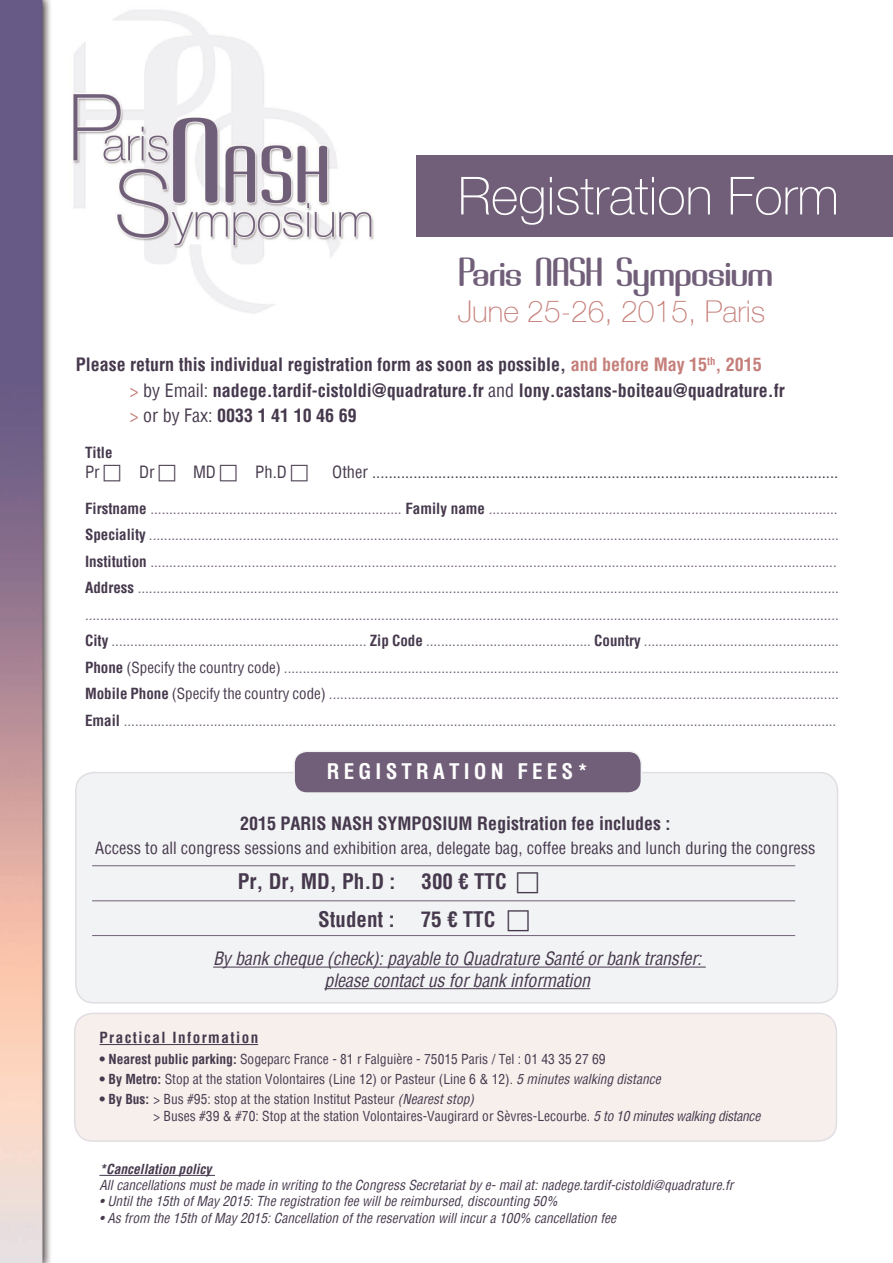
<style>
.page{position:relative;width:893px;height:1263px;background:#fff}
.page>*{position:absolute;margin:0;border:0;box-sizing:border-box;transform-origin:0 0}
.t1{font:100 52.5px "Helve Nue";color:#fff}
.t2{font:34.5px "Brassiere";letter-spacing:-.04em;color:#715f79}
.t3{font:100 30px "Helve Nue";color:#c57f7a}
.t4{font:700 condensed 21px "Helvetica";color:#46394d}
.t5{font:700 condensed 21px "Helvetica";letter-spacing:.2em;color:#fff}
.t6{font:700 condensed 18px "Helvetica";color:#46394d}
.t7{font:italic condensed 18px "Helvetica";letter-spacing:-.01em;color:#46394d}
.t8{font:condensed 16.5px "Helvetica";color:#46394d}
.t9{font:condensed 15px "Helvetica";color:#715f79}
.t10{font:700 condensed 15px "Helvetica";letter-spacing:.1em;color:#46394d}
.t11{font:condensed 13.5px "Helvetica";color:#46394d}
.t12{font:italic condensed 13.5px "Helvetica";color:#46394d}
.t13{font:italic 700 condensed 13.5px "Helvetica";color:#46394d}
.s1{color:#c57f7a}
.s2{font-weight:400;color:#c57f7a}
.s3{font-weight:400}
.s4{font-weight:700;color:#46394d}
.s5{color:#46394d}
.s6{font-weight:700}
.s7{font-style:italic}
</style>
<div class="page">
<img style="left:0;top:0;width:839px;height:1263px">
<div style="left:417px;top:155px;width:476px;height:82px;background:#715f79"></div>
<div style="left:76px;top:772px;width:761px;height:231px;background:#f2f3f4;border-radius:18px"></div>
<div style="left:75px;top:772px;width:763px;height:231px;border:2px solid #e1dde2;border-radius:18px"></div>
<div style="left:75px;top:1013px;width:761px;height:128px;background:#f6efec;border-radius:18px"></div>
<div style="left:74px;top:1013px;width:763px;height:129px;border:2px solid #e1dde2;border-radius:18px"></div>
<div style="left:294px;top:751px;width:347px;height:42px;background:#715f79;border-radius:13px"></div>
<div style="left:293px;top:750px;width:349px;height:44px;border:2px solid #f2f3f4;border-radius:13px"></div>
<hr style="left:213px;top:967px;width:493px;height:1px;background:#46394d">
<hr style="left:324px;top:988px;width:266px;height:1px;background:#46394d">
<hr style="left:92px;top:900px;width:703px;height:1px;background:#715f79">
<hr style="left:92px;top:865px;width:703px;height:1px;background:#715f79">
<hr style="left:92px;top:935px;width:703px;height:1px;background:#715f79">
<hr style="left:99px;top:1175px;width:116px;height:1px;background:#46394d">
<hr style="left:99px;top:1044px;width:159px;height:1px;background:#46394d">
<svg style="left:104px;top:464px;width:25px;height:17px"></svg>
<svg style="left:159px;top:464px;width:24px;height:17px"></svg>
<svg style="left:220px;top:464px;width:25px;height:17px"></svg>
<svg style="left:291px;top:464px;width:17px;height:17px"></svg>
<p class="t1" style="left:458px;top:163px;width:383px">Registration Form</p>
<p class="t2" style="left:458px;top:249px;width:317px">Paris NASH Symposium</p>
<p class="t3" style="left:458px;top:293px;width:309px">June 25-26, 2015, Paris</p>
<p class="t6" style="left:76px;top:352px;width:688px">Please return this individual registration form as soon as possible, <span class="s1">and before May 15</span><sup>th</sup><span class="s1">, 2015</span></p>
<p class="t6" style="left:130px;top:378px;width:656px"><span class="s2">&gt;</span> <span class="s3">by Email:</span> nadege.tardif-cistoldi@quadrature.fr <span class="s3">and</span> lony.castans-boiteau@quadrature.fr</p>
<p class="t6" style="left:130px;top:404px;width:228px"><span class="s2">&gt;</span> <span class="s3">or by Fax:</span> 0033 1 41 10 46 69</p>
<p class="t10" style="left:85px;top:442px;width:29px">Title</p>
<p class="t8" style="left:85px;top:461px;width:16px">Pr</p>
<p class="t8" style="left:139px;top:461px;width:17px">Dr</p>
<p class="t8" style="left:193px;top:461px;width:24px">MD</p>
<p class="t8" style="left:255px;top:461px;width:33px">Ph.D</p>
<p class="t8" style="left:332px;top:461px;width:507px">Other .................................................................................................................</p>
<p class="t9" style="left:85px;top:498px;width:754px"><span class="s4">Firstname</span> ................................................................... <span class="s4">Family name</span> .............................................................................................</p>
<p class="t9" style="left:85px;top:525px;width:755px"><span class="s4">Speciality</span> ........................................................................................................................................................................................</p>
<p class="t9" style="left:85px;top:551px;width:753px"><span class="s4">Institution</span> .......................................................................................................................................................................................</p>
<p class="t9" style="left:85px;top:578px;width:755px"><span class="s4">Address</span> ...........................................................................................................................................................................................</p>
<p class="t9" style="left:85px;top:604px;width:755px">.........................................................................................................................................................................................................</p>
<p class="t9" style="left:85px;top:631px;width:755px"><span class="s4">City</span> .................................................................... <span class="s4">Zip Code</span> ............................................ <span class="s4">Country</span> ....................................................</p>
<p class="t9" style="left:85px;top:657px;width:755px"><span class="s4">Phone</span> <span class="s5">(Specify the country code)</span> ....................................................................................................................................................</p>
<p class="t9" style="left:85px;top:684px;width:755px"><span class="s4">Mobile Phone</span> <span class="s5">(Specify the country code)</span> ........................................................................................................................................</p>
<p class="t9" style="left:85px;top:710px;width:753px"><span class="s4">Email</span> ..............................................................................................................................................................................................</p>
<p class="t5" style="left:327px;top:757px;width:263px">REGISTRATION FEES*</p>
<p class="t6" style="left:240px;top:811px;width:432px">2015 PARIS NASH SYMPOSIUM Registration fee includes :</p>
<p class="t8" style="left:95px;top:837px;width:722px">Access to all congress sessions and exhibition area, delegate bag, coffee breaks and lunch during the congress</p>
<p class="t4" style="left:238px;top:867px;width:270px">Pr, Dr, MD, Ph.D : 300 € TTC</p>
<p class="t4" style="left:318px;top:905px;width:78px">Student :</p>
<p class="t4" style="left:421px;top:905px;width:76px">75 € TTC</p>
<p class="t7" style="left:213px;top:947px;width:490px">By bank cheque (check): payable to Quadrature Santé or bank transfer:</p>
<p class="t7" style="left:324px;top:969px;width:267px">please contact us for bank information</p>
<p class="t10" style="left:99px;top:1028px;width:160px">Practical Information</p>
<p class="t11" style="left:99px;top:1050px;width:508px"><span class="s6">• Nearest public parking:</span> Sogeparc France - 81 r Falguière - 75015 Paris / Tel : 01 43 35 27 69</p>
<p class="t11" style="left:99px;top:1070px;width:563px"><span class="s6">• By Metro:</span> Stop at the station Volontaires (Line 12) or Pasteur (Line 6 &amp; 12). <span class="s7">5 minutes walking distance</span></p>
<p class="t11" style="left:99px;top:1091px;width:376px"><span class="s6">• By Bus:</span> &gt; Bus #95: stop at the station Institut Pasteur <span class="s7">(Nearest stop)</span></p>
<p class="t11" style="left:153px;top:1107px;width:608px">&gt; Buses #39 &amp; #70: Stop at the station Volontaires-Vaugirard or Sèvres-Lecourbe. <span class="s7">5 to 10 minutes walking distance</span></p>
<p class="t13" style="left:99px;top:1160px;width:114px">*Cancellation policy</p>
<p class="t12" style="left:99px;top:1176px;width:635px">All cancellations must be made in writing to the Congress Secretariat by e- mail at: nadege.tardif-cistoldi@quadrature.fr</p>
<p class="t12" style="left:99px;top:1193px;width:460px">• Until the 15th of May 2015: The registration fee will be reimbursed, discounting 50%</p>
<p class="t12" style="left:99px;top:1209px;width:518px">• As from the 15th of May 2015: Cancellation of the reservation will incur a 100% cancellation fee</p>
</div>
